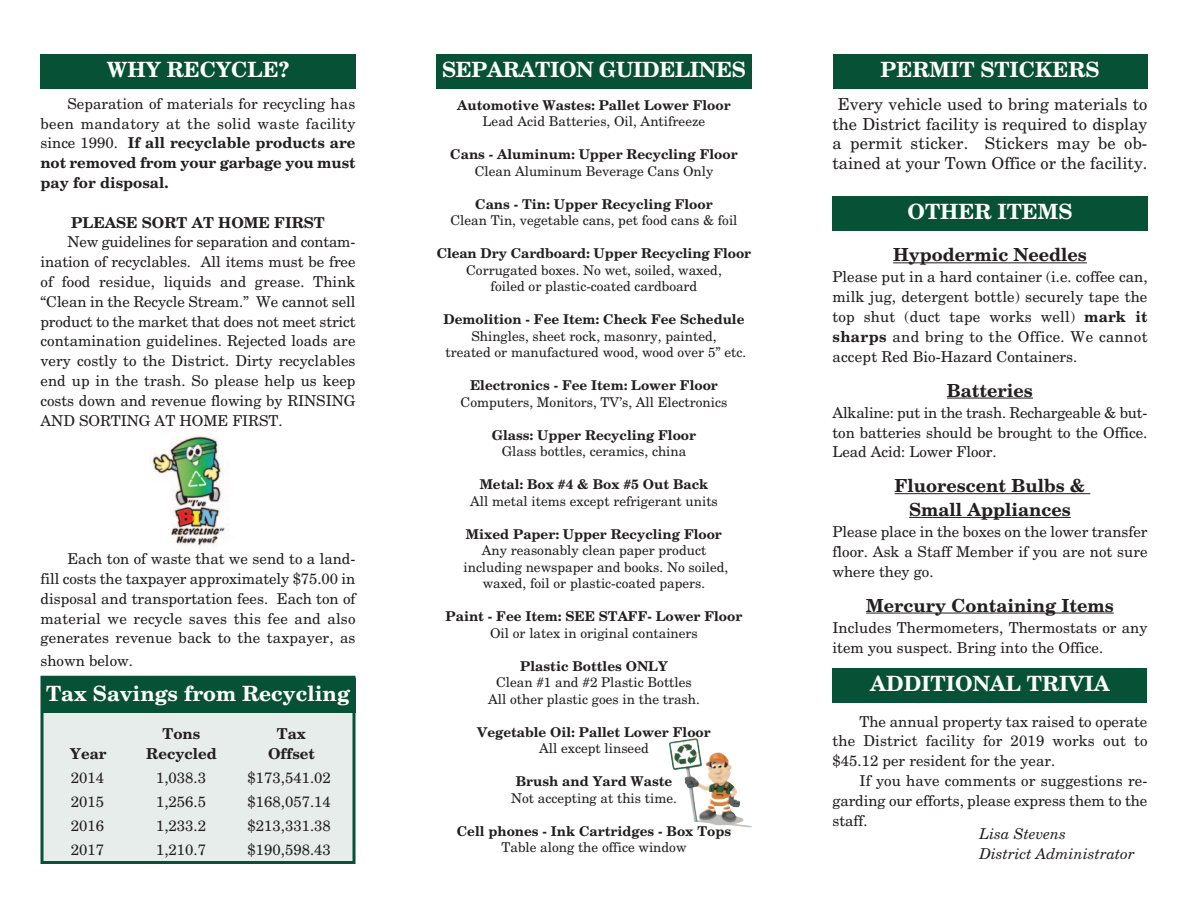
<style>
.page{position:relative;width:1188px;height:918px;background:#fff}
.page>*{position:absolute;margin:0;border:0;box-sizing:border-box;transform-origin:0 0}
.t1{font:700 21px "New Century Schlbk";color:#fff}
.t2{font:700 18px "New Century Schlbk";color:#231f20}
.t3{font:16.5px/19.5px "New Century Schlbk";color:#231f20;text-align:center}
.t4{font:15px/19.8px "New Century Schlbk";color:#231f20;text-align:justify}
.t5{font:700 15px "New Century Schlbk";color:#231f20}
.t6{font:italic 15px "New Century Schlbk";color:#231f20}
.t7{font:13.5px/16.5px "New Century Schlbk";color:#231f20;text-align:center}
.t8{font:700 13.5px "New Century Schlbk";color:#231f20}
.s1{font-weight:700}
</style>
<div class="page">
<hr style="left:893px;top:262px;width:194px;height:1px;background:#231f20">
<hr style="left:947px;top:398px;width:86px;height:1px;background:#231f20">
<hr style="left:895px;top:493px;width:195px;height:1px;background:#231f20">
<hr style="left:909px;top:517px;width:162px;height:1px;background:#231f20">
<hr style="left:866px;top:613px;width:248px;height:1px;background:#231f20">
<div style="left:44px;top:679px;width:309px;height:182px;background:#e6edeb"></div>
<div style="left:41px;top:676px;width:315px;height:188px;border:3px solid #075137"></div>
<div style="left:833px;top:197px;width:315px;height:34px;background:#075137"></div>
<div style="left:437px;top:54px;width:315px;height:35px;background:#075137"></div>
<div style="left:832px;top:668px;width:315px;height:35px;background:#075137"></div>
<div style="left:41px;top:54px;width:315px;height:35px;background:#075137"></div>
<div style="left:41px;top:678px;width:315px;height:35px;background:#075137"></div>
<div style="left:833px;top:54px;width:315px;height:35px;background:#075137"></div>
<img style="left:151px;top:436px;width:74px;height:114px">
<img style="left:669px;top:738px;width:83px;height:89px">
<p class="t1" style="left:107px;top:61px;width:184px">WHY RECYCLE?</p>
<p class="t4" style="left:40px;top:95px;width:317px;text-indent:27px">Separation of materials for recycling has been mandatory at the solid waste facility since 1990. <span class="s1">If all recyclable products are not removed from your garbage you must pay for disposal.</span></p>
<p class="t5" style="left:71px;top:217px;width:255px">PLEASE SORT AT HOME FIRST</p>
<p class="t4" style="left:40px;top:234px;width:317px;text-indent:27px">New guidelines for separation and contam&shy;ination of recyclables. All items must be free of food residue, liquids and grease. Think “Clean in the Recycle Stream.” We cannot sell product to the market that does not meet strict contamination guidelines. Rejected loads are very costly to the District. Dirty recyclables end up in the trash. So please help us keep costs down and revenue flowing by RINSING AND SORTING AT HOME FIRST.</p>
<p class="t4" style="left:40px;top:550px;width:317px;text-indent:27px">Each ton of waste that we send to a land&shy;fill costs the taxpayer approximately $75.00 in disposal and transportation fees. Each ton of material we recycle saves this fee and also generates revenue back to the taxpayer, as</p>
<p class="t4" style="left:40px;top:652px;width:94px">shown below.</p>
<p class="t1" style="left:46px;top:686px;width:305px">Tax Savings from Recycling</p>
<p class="t5" style="left:163px;top:728px;width:39px">Tons</p>
<p class="t5" style="left:277px;top:728px;width:31px">Tax</p>
<p class="t5" style="left:70px;top:748px;width:38px">Year</p>
<p class="t5" style="left:146px;top:748px;width:72px">Recycled</p>
<p class="t5" style="left:268px;top:748px;width:48px">Offset</p>
<p class="t4" style="left:71px;top:769px;width:35px">2014</p>
<p class="t4" style="left:156px;top:769px;width:52px">1,038.3</p>
<p class="t4" style="left:248px;top:769px;width:85px">$173,541.02</p>
<p class="t4" style="left:71px;top:793px;width:35px">2015</p>
<p class="t4" style="left:156px;top:793px;width:52px">1,256.5</p>
<p class="t4" style="left:248px;top:793px;width:85px">$168,057.14</p>
<p class="t4" style="left:71px;top:817px;width:35px">2016</p>
<p class="t4" style="left:156px;top:817px;width:52px">1,233.2</p>
<p class="t4" style="left:248px;top:817px;width:85px">$213,331.38</p>
<p class="t4" style="left:71px;top:841px;width:35px">2017</p>
<p class="t4" style="left:156px;top:841px;width:52px">1,210.7</p>
<p class="t4" style="left:248px;top:841px;width:85px">$190,598.43</p>
<p class="t1" style="left:442px;top:61px;width:305px">SEPARATION GUIDELINES</p>
<p class="t8" style="left:457px;top:100px;width:275px">Automotive Wastes: Pallet Lower Floor</p>
<p class="t7" style="left:483px;top:114px;width:224px">Lead Acid Batteries, Oil, Antifreeze</p>
<p class="t8" style="left:450px;top:149px;width:289px">Cans - Aluminum: Upper Recycling Floor</p>
<p class="t7" style="left:475px;top:164px;width:240px">Clean Aluminum Beverage Cans Only</p>
<p class="t8" style="left:475px;top:199px;width:239px">Cans - Tin: Upper Recycling Floor</p>
<p class="t7" style="left:450px;top:213px;width:289px">Clean Tin, vegetable cans, pet food cans &amp; foil</p>
<p class="t8" style="left:437px;top:248px;width:316px">Clean Dry Cardboard: Upper Recycling Floor</p>
<p class="t7" style="left:466px;top:263px;width:257px">Corrugated boxes. No wet, soiled, waxed,</p>
<p class="t7" style="left:491px;top:279px;width:208px">foiled or plastic-coated cardboard</p>
<p class="t8" style="left:443px;top:314px;width:302px">Demolition - Fee Item: Check Fee Schedule</p>
<p class="t7" style="left:471px;top:329px;width:247px">Shingles, sheet rock, masonry, painted,</p>
<p class="t7" style="left:446px;top:345px;width:302px">treated or manufactured wood, wood over 5” etc.</p>
<p class="t8" style="left:470px;top:380px;width:249px">Electronics - Fee Item: Lower Floor</p>
<p class="t7" style="left:461px;top:395px;width:268px">Computers, Monitors, TV’s, All Electronics</p>
<p class="t8" style="left:492px;top:430px;width:206px">Glass: Upper Recycling Floor</p>
<p class="t7" style="left:502px;top:444px;width:186px">Glass bottles, ceramics, china</p>
<p class="t8" style="left:480px;top:479px;width:230px">Metal: Box #4 &amp; Box #5 Out Back</p>
<p class="t7" style="left:470px;top:494px;width:249px">All metal items except refrigerant units</p>
<p class="t8" style="left:466px;top:529px;width:258px">Mixed Paper: Upper Recycling Floor</p>
<p class="t7" style="left:482px;top:543px;width:226px">Any reasonably clean paper product</p>
<p class="t7" style="left:463px;top:560px;width:266px">including newspaper and books. No soiled, waxed, foil or plastic-coated papers.</p>
<p class="t8" style="left:446px;top:611px;width:298px">Paint - Fee Item: SEE STAFF- Lower Floor</p>
<p class="t7" style="left:490px;top:626px;width:209px">Oil or latex in original containers</p>
<p class="t8" style="left:520px;top:661px;width:149px">Plastic Bottles ONLY</p>
<p class="t7" style="left:496px;top:675px;width:197px">Clean #1 and #2 Plastic Bottles</p>
<p class="t7" style="left:488px;top:692px;width:213px">All other plastic goes in the trash.</p>
<p class="t8" style="left:477px;top:727px;width:235px">Vegetable Oil: Pallet Lower Floor</p>
<p class="t7" style="left:539px;top:741px;width:111px">All except linseed</p>
<p class="t8" style="left:516px;top:776px;width:158px">Brush and Yard Waste</p>
<p class="t7" style="left:511px;top:791px;width:167px">Not accepting at this time.</p>
<p class="t8" style="left:457px;top:826px;width:276px">Cell phones - Ink Cartridges - Box Tops</p>
<p class="t7" style="left:501px;top:840px;width:187px">Table along the office window</p>
<p class="t1" style="left:881px;top:61px;width:220px">PERMIT STICKERS</p>
<p class="t3" style="left:832px;top:96px;width:317px">Every vehicle used to bring materials to the District facility is required to display a permit sticker. Stickers may be ob&shy;tained at your Town Office or the facility.</p>
<p class="t1" style="left:908px;top:204px;width:166px">OTHER ITEMS</p>
<p class="t2" style="left:893px;top:248px;width:195px">Hypodermic Needles</p>
<p class="t4" style="left:832px;top:269px;width:317px">Please put in a hard container (i.e. coffee can, milk jug, detergent bottle) securely tape the top shut (duct tape works well) <span class="s1">mark it sharps</span> and bring to the Office. We cannot accept Red Bio-Hazard Containers.</p>
<p class="t2" style="left:947px;top:383px;width:88px">Batteries</p>
<p class="t4" style="left:832px;top:404px;width:317px">Alkaline: put in the trash. Rechargeable &amp; but&shy;ton batteries should be brought to the Office.<br>Lead Acid: Lower Floor.</p>
<p class="t2" style="left:895px;top:479px;width:192px">Fluorescent Bulbs &amp;</p>
<p class="t2" style="left:909px;top:503px;width:163px">Small Appliances</p>
<p class="t4" style="left:832px;top:523px;width:317px">Please place in the boxes on the lower transfer floor. Ask a Staff Member if you are not sure where they go.</p>
<p class="t2" style="left:866px;top:598px;width:249px">Mercury Containing Items</p>
<p class="t4" style="left:832px;top:619px;width:317px">Includes Thermometers, Thermostats or any item you suspect. Bring into the Office.</p>
<p class="t1" style="left:870px;top:675px;width:241px">ADDITIONAL TRIVIA</p>
<p class="t4" style="left:832px;top:713px;width:317px;text-indent:27px">The annual property tax raised to operate the District facility for 2019 works out to $45.12 per resident for the year.</p>
<p class="t4" style="left:832px;top:772px;width:316px;text-indent:27px">If you have comments or suggestions re&shy;garding our efforts, please express them to the staff.</p>
<p class="t6" style="left:979px;top:828px;width:88px">Lisa Stevens</p>
<p class="t6" style="left:979px;top:848px;width:157px">District Administrator</p>
</div>
